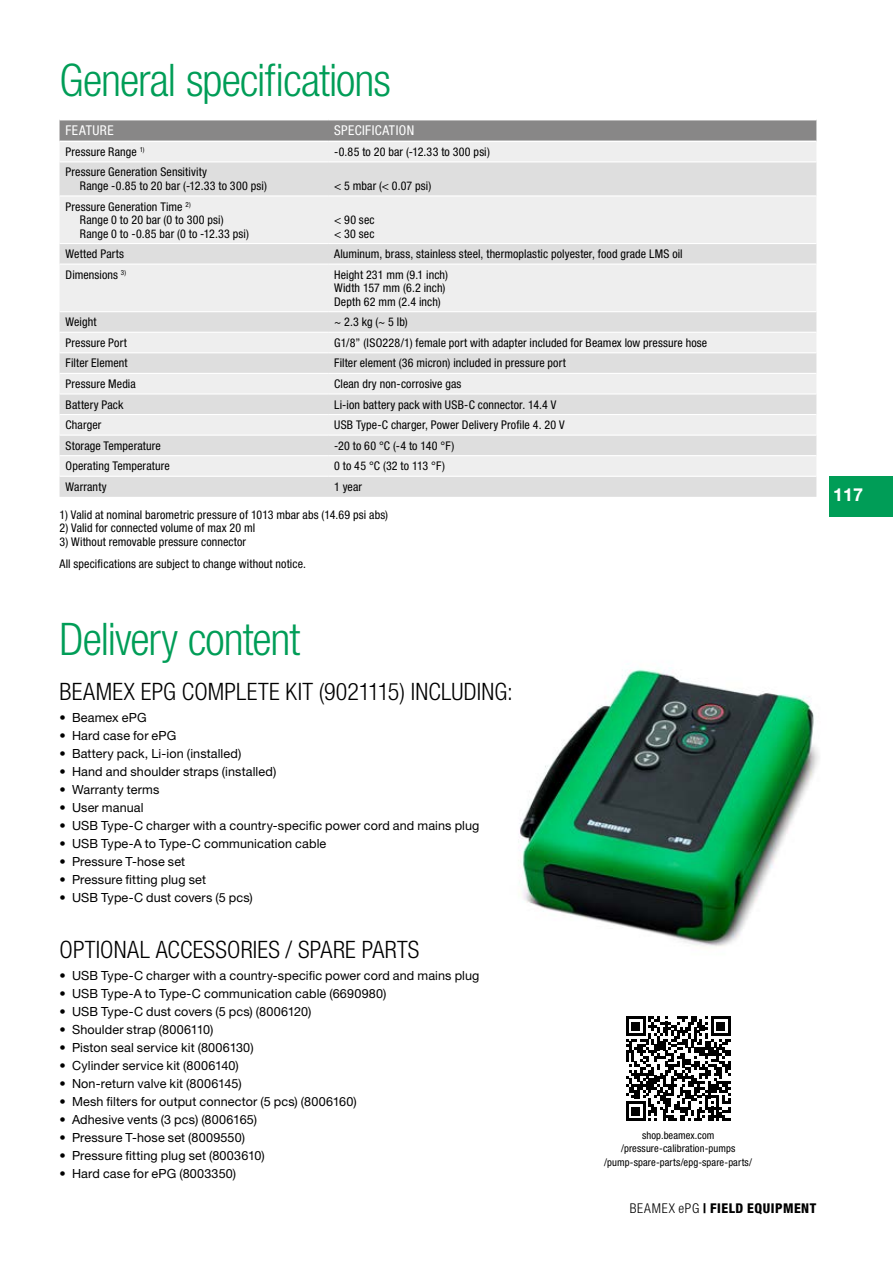
<style>
.page{position:relative;width:893px;height:1263px;background:#fff}
.page>*{position:absolute;margin:0;border:0;box-sizing:border-box;transform-origin:0 0}
.t1{font:300 condensed 45px "Helvetica Neue LT Std";letter-spacing:-.025em;color:#009d57}
.t2{font:300 condensed 24px "Helvetica Neue LT Std";letter-spacing:.01em;color:#000}
.t3{font:700 18px "Helvetica Neue LT Std";color:#fff}
.t4{font:800 condensed 13.5px "Helvetica Neue LT Std";letter-spacing:.04em;color:#000}
.t5{font:condensed 13.5px "Helvetica Neue LT Std";letter-spacing:.03em;color:#fff}
.t6{font:12.6px "Helvetica Neue LT Std";letter-spacing:.01em;color:#000}
.t7{font:condensed 12px/13.5px "Helvetica Neue LT Std";letter-spacing:.01em;color:#000}
.t8{font:condensed 10.5px/13.5px "Helvetica Neue LT Std";letter-spacing:.01em;color:#000;text-align:center}
.s1{font-weight:300}
</style>
<div class="page">
<svg style="left:60px;top:120px;width:756px;height:21px;background:#8c8b8b"></svg>
<div style="left:60px;top:142px;width:756px;height:19px;background:#eee"></div>
<svg style="left:60px;top:162px;width:756px;height:335px;background:#e6e6e6"></svg>
<hr style="left:60px;top:243px;width:268px;height:1px;background:#fff">
<hr style="left:328px;top:243px;width:488px;height:1px;background:#fff">
<hr style="left:60px;top:311px;width:268px;height:1px;background:#fff">
<hr style="left:328px;top:311px;width:488px;height:1px;background:#fff">
<hr style="left:60px;top:352px;width:268px;height:1px;background:#fff">
<hr style="left:328px;top:352px;width:488px;height:1px;background:#fff">
<hr style="left:60px;top:393px;width:268px;height:1px;background:#fff">
<hr style="left:328px;top:393px;width:488px;height:1px;background:#fff">
<hr style="left:60px;top:434px;width:268px;height:2px;background:#fff">
<hr style="left:328px;top:434px;width:488px;height:2px;background:#fff">
<hr style="left:60px;top:476px;width:268px;height:1px;background:#fff">
<hr style="left:328px;top:476px;width:488px;height:1px;background:#fff">
<hr style="left:60px;top:195px;width:268px;height:2px;background:#fff">
<hr style="left:328px;top:195px;width:488px;height:2px;background:#fff">
<hr style="left:60px;top:264px;width:268px;height:1px;background:#fff">
<hr style="left:328px;top:264px;width:488px;height:1px;background:#fff">
<hr style="left:60px;top:332px;width:268px;height:1px;background:#fff">
<hr style="left:328px;top:332px;width:488px;height:1px;background:#fff">
<hr style="left:60px;top:373px;width:268px;height:1px;background:#fff">
<hr style="left:328px;top:373px;width:488px;height:1px;background:#fff">
<hr style="left:60px;top:414px;width:268px;height:1px;background:#fff">
<hr style="left:328px;top:414px;width:488px;height:1px;background:#fff">
<hr style="left:60px;top:455px;width:268px;height:1px;background:#fff">
<hr style="left:328px;top:455px;width:488px;height:1px;background:#fff">
<img style="left:518px;top:668px;width:301px;height:279px">
<svg style="left:626px;top:1016px;width:105px;height:105px"></svg>
<div style="left:829px;top:476px;width:64px;height:40px;background:#009d57"></div>
<h1 class="t1" style="left:60px;top:54px;width:333px">General specifications</h1>
<p class="t5" style="left:66px;top:123px;width:50px">FEATURE</p>
<p class="t5" style="left:334px;top:123px;width:82px">SPECIFICATION</p>
<p class="t7" style="left:66px;top:145px;width:81px">Pressure Range <sup>1)</sup></p>
<p class="t7" style="left:334px;top:145px;width:157px">-0.85 to 20 bar (-12.33 to 300 psi)</p>
<p class="t7" style="left:80px;top:165px;width:189px;text-indent:-14px">Pressure Generation Sensitivity<br>Range -0.85 to 20 bar (-12.33 to 300 psi)</p>
<p class="t7" style="left:334px;top:179px;width:99px">&lt; 5 mbar (&lt; 0.07 psi)</p>
<p class="t7" style="left:80px;top:199px;width:171px;text-indent:-14px">Pressure Generation Time <sup>2)<br></sup>Range 0 to 20 bar (0 to 300 psi)<br>Range 0 to -0.85 bar (0 to -12.33 psi)</p>
<p class="t7" style="left:334px;top:213px;width:42px">&lt; 90 sec &lt; 30 sec</p>
<p class="t7" style="left:66px;top:247px;width:60px">Wetted Parts</p>
<p class="t7" style="left:334px;top:247px;width:350px">Aluminum, brass, stainless steel, thermoplastic polyester, food grade LMS oil</p>
<p class="t7" style="left:66px;top:268px;width:62px">Dimensions <sup>3)</sup></p>
<p class="t7" style="left:334px;top:268px;width:115px">Height 231 mm (9.1 inch)<br>Width 157 mm (6.2 inch)<br>Depth 62 mm (2.4 inch)</p>
<p class="t7" style="left:66px;top:315px;width:32px">Weight</p>
<p class="t7" style="left:334px;top:315px;width:75px">~ 2.3 kg (~ 5 lb)</p>
<p class="t7" style="left:66px;top:336px;width:63px">Pressure Port</p>
<p class="t7" style="left:334px;top:336px;width:375px">G1/8” (ISO228/1) female port with adapter included for Beamex low pressure hose</p>
<p class="t7" style="left:66px;top:356px;width:64px">Filter Element</p>
<p class="t7" style="left:334px;top:356px;width:233px">Filter element (36 micron) included in pressure port</p>
<p class="t7" style="left:66px;top:377px;width:72px">Pressure Media</p>
<p class="t7" style="left:334px;top:377px;width:129px">Clean dry non-corrosive gas</p>
<p class="t7" style="left:66px;top:397px;width:59px">Battery Pack</p>
<p class="t7" style="left:334px;top:397px;width:224px">Li-ion battery pack with USB-C connector. 14.4 V</p>
<p class="t7" style="left:66px;top:418px;width:37px">Charger</p>
<p class="t7" style="left:334px;top:418px;width:232px">USB Type-C charger, Power Delivery Profile 4. 20 V</p>
<p class="t7" style="left:66px;top:439px;width:97px">Storage Temperature</p>
<p class="t7" style="left:334px;top:439px;width:122px">-20 to 60 °C (-4 to 140 °F)</p>
<p class="t7" style="left:66px;top:459px;width:106px">Operating Temperature</p>
<p class="t7" style="left:334px;top:459px;width:112px">0 to 45 °C (32 to 113 °F)</p>
<p class="t7" style="left:66px;top:480px;width:43px">Warranty</p>
<p class="t7" style="left:334px;top:480px;width:29px">1 year</p>
<p class="t7" style="left:60px;top:508px;width:330px">1) Valid at nominal barometric pressure of 1013 mbar abs (14.69 psi abs)</p>
<p class="t7" style="left:60px;top:521px;width:197px">2) Valid for connected volume of max 20 ml</p>
<p class="t7" style="left:60px;top:530px;width:248px;line-height:22px">3) Without removable pressure connector<br>All specifications are subject to change without notice.</p>
<h3 class="t3" style="left:833px;top:484px;width:31px">117</h3>
<h1 class="t1" style="left:60px;top:613px;width:242px">Delivery content</h1>
<h2 class="t2" style="left:60px;top:677px;width:455px">BEAMEX EPG COMPLETE KIT (9021115) INCLUDING:</h2>
<p class="t6" style="left:60px;top:710px;width:89px">• Beamex ePG</p>
<p class="t6" style="left:60px;top:728px;width:118px">• Hard case for ePG</p>
<p class="t6" style="left:60px;top:746px;width:183px">• Battery pack, Li-ion (installed)</p>
<p class="t6" style="left:60px;top:764px;width:218px">• Hand and shoulder straps (installed)</p>
<p class="t6" style="left:60px;top:782px;width:101px">• Warranty terms</p>
<p class="t6" style="left:60px;top:800px;width:86px">• User manual</p>
<p class="t6" style="left:60px;top:818px;width:421px">• USB Type-C charger with a country-specific power cord and mains plug</p>
<p class="t6" style="left:60px;top:836px;width:268px">• USB Type-A to Type-C communication cable</p>
<p class="t6" style="left:60px;top:854px;width:127px">• Pressure T-hose set</p>
<p class="t6" style="left:60px;top:872px;width:148px">• Pressure fitting plug set</p>
<p class="t6" style="left:60px;top:890px;width:195px">• USB Type-C dust covers (5 pcs)</p>
<h2 class="t2" style="left:60px;top:936px;width:361px">OPTIONAL ACCESSORIES / SPARE PARTS</h2>
<p class="t6" style="left:60px;top:968px;width:421px">• USB Type-C charger with a country-specific power cord and mains plug</p>
<p class="t6" style="left:60px;top:986px;width:328px">• USB Type-A to Type-C communication cable (6690980)</p>
<p class="t6" style="left:60px;top:1004px;width:253px">• USB Type-C dust covers (5 pcs) (8006120)</p>
<p class="t6" style="left:60px;top:1022px;width:155px">• Shoulder strap (8006110)</p>
<p class="t6" style="left:60px;top:1040px;width:196px">• Piston seal service kit (8006130)</p>
<p class="t6" style="left:60px;top:1058px;width:181px">• Cylinder service kit (8006140)</p>
<p class="t6" style="left:60px;top:1076px;width:184px">• Non-return valve kit (8006145)</p>
<p class="t6" style="left:60px;top:1094px;width:299px">• Mesh filters for output connector (5 pcs) (8006160)</p>
<p class="t6" style="left:60px;top:1112px;width:199px">• Adhesive vents (3 pcs) (8006165)</p>
<p class="t6" style="left:60px;top:1130px;width:187px">• Pressure T-hose set (8009550)</p>
<p class="t6" style="left:60px;top:1148px;width:207px">• Pressure fitting plug set (8003610)</p>
<p class="t6" style="left:60px;top:1166px;width:178px">• Hard case for ePG (8003350)</p>
<p class="t8" style="left:604px;top:1128px;width:149px">shop.beamex.com /pressure-calibration-pumps /pump-spare-parts/epg-spare-parts/</p>
<p class="t4" style="left:630px;top:1200px;width:188px"><span class="s1">BEAMEX ePG</span> | FIELD EQUIPMENT</p>
</div>
